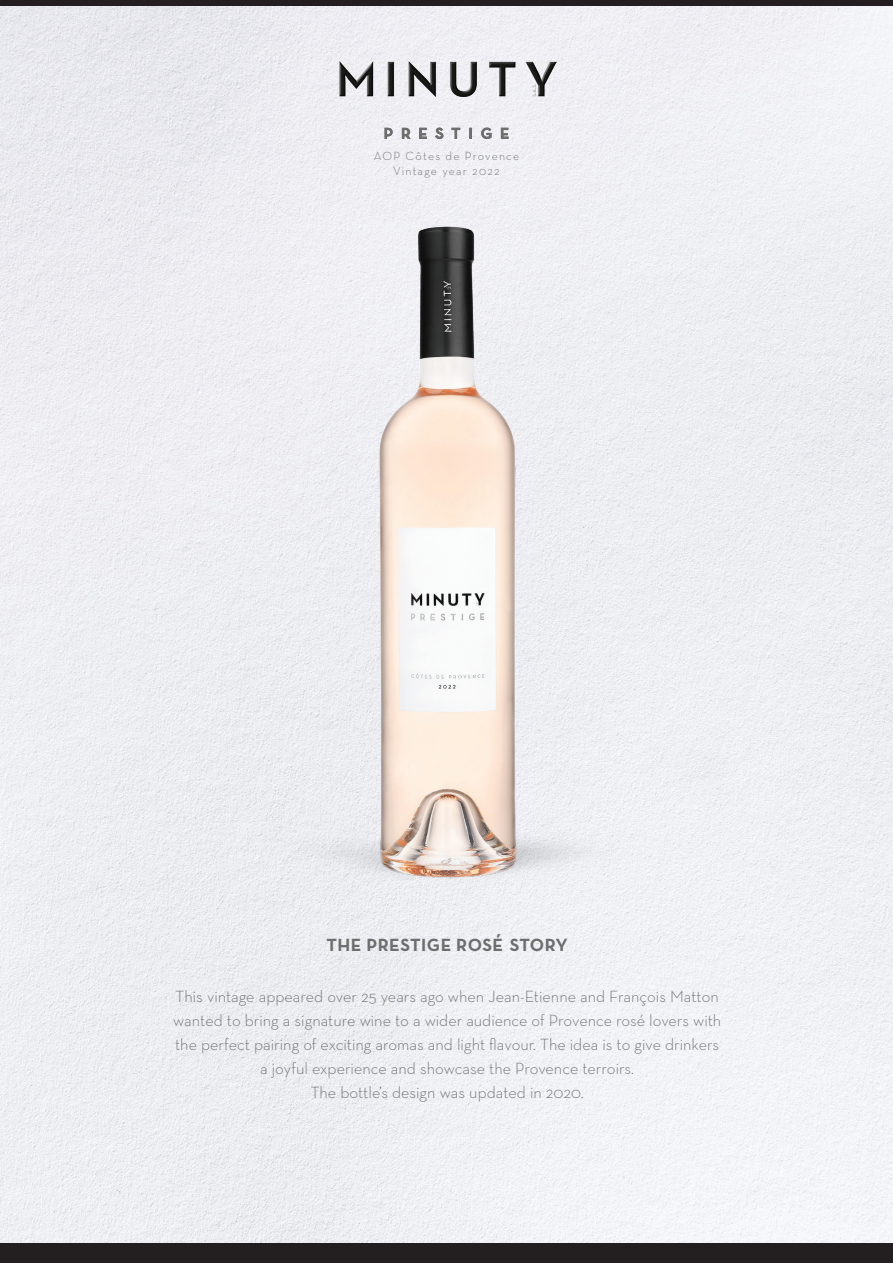
<style>
.page{position:relative;width:893px;height:1263px;background:#fff}
.page>*{position:absolute;margin:0;border:0;box-sizing:border-box;transform-origin:0 0}
.t1{font:700 18px "Neutra Text";letter-spacing:.025em;color:#6e6e6e}
.t2{font:300 16.5px/24px "Neutra Text";color:#6e6e6e;text-align:center}
.t3{font:300 12px/15px "Neutra Text";letter-spacing:.1em;color:#6e6e6e;text-align:center}
</style>
<div class="page">
<img style="left:0;top:6px;width:893px;height:1237px">
<div style="left:0;top:1243px;width:893px;height:20px;background:#231f20"></div>
<div style="left:0;top:0;width:893px;height:6px;background:#231f20"></div>
<svg style="left:384px;top:127px;width:9px;height:12px"></svg>
<svg style="left:402px;top:127px;width:9px;height:12px"></svg>
<svg style="left:419px;top:127px;width:8px;height:12px"></svg>
<svg style="left:435px;top:127px;width:9px;height:12px"></svg>
<svg style="left:451px;top:127px;width:10px;height:12px"></svg>
<svg style="left:469px;top:128px;width:3px;height:11px"></svg>
<svg style="left:481px;top:127px;width:11px;height:12px"></svg>
<svg style="left:501px;top:127px;width:8px;height:12px"></svg>
<img style="left:340px;top:61px;width:216px;height:35px">
<img style="left:161px;top:188px;width:573px;height:860px">
<p class="t3" style="left:374px;top:148px;width:147px">AOP Côtes de Provence<br>Vintage year 2022</p>
<p class="t1" style="left:326px;top:934px;width:243px">THE PRESTIGE ROSÉ STORY</p>
<p class="t2" style="left:173px;top:984px;width:550px">This vintage appeared over 25 years ago when Jean-Etienne and François Matton wanted to bring a signature wine to a wider audience of Provence rosé lovers with the perfect pairing of exciting aromas and light flavour. The idea is to give drinkers a joyful experience and showcase the Provence terroirs.<br>The bottle’s design was updated in 2020.</p>
</div>
